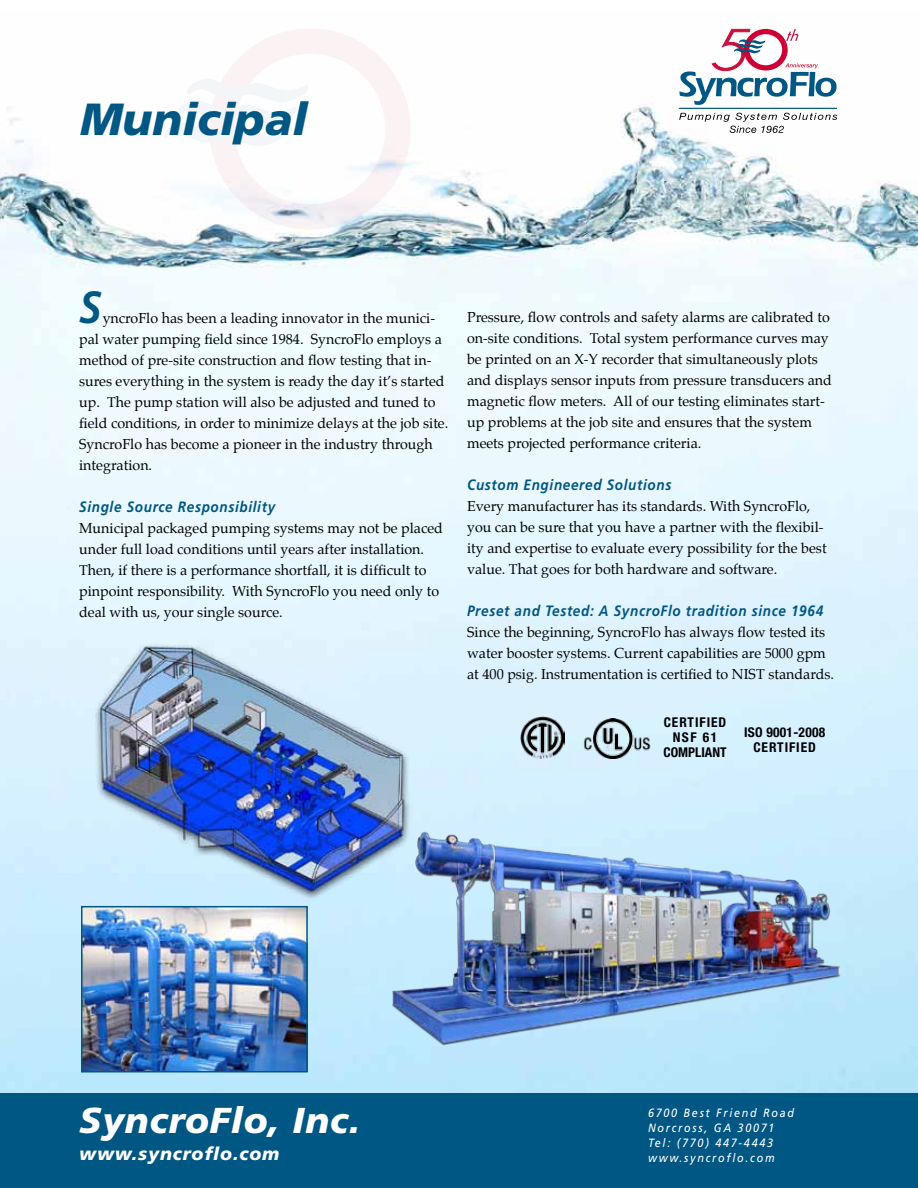
<style>
.page{position:relative;width:918px;height:1188px;background:#fff}
.page>*{position:absolute;margin:0;border:0;box-sizing:border-box;transform-origin:0 0}
.t1{font:italic 900 45px "Frutiger";color:#005783}
.t2{font:italic 700 45px "Frutiger";color:#005783;scale:.9 1}
.t3{font:italic 900 36px "Frutiger";letter-spacing:.025em;color:#fff}
.t4{font:italic 900 18px "Frutiger";letter-spacing:.05em;color:#fff}
.t5{font:italic 700 15px "Frutiger";letter-spacing:.05em;color:#005783;scale:.9 1}
.t6{font:14.25px/21px "Palatino";color:#000}
.t7{font:700 condensed 13.5px/15px "Helvetica Neue";letter-spacing:.07em;color:#000;text-align:center}
.t8{font:700 condensed 13.5px/15px "Helvetica Neue";letter-spacing:.05em;color:#000;text-align:center}
.t9{font:italic 12px/15px "Frutiger";letter-spacing:.16em;color:#fff;scale:.9 1}
</style>
<div class="page">
<img style="left:0;top:28px;width:918px;height:1066px">
<div style="left:0;top:1094px;width:918px;height:94px;background:#005783"></div>
<div style="left:209px;top:28px;width:202px;height:202px;border:25px solid #c03;border-radius:50%"></div>
<svg style="left:163px;top:77px;width:146px;height:71px"></svg>
<img style="left:95px;top:637px;width:318px;height:266px">
<img style="left:84px;top:909px;width:221px;height:160px">
<div style="left:81px;top:906px;width:227px;height:166px;border:2px solid #005783"></div>
<img style="left:520px;top:717px;width:44px;height:41px">
<img style="left:581px;top:718px;width:71px;height:40px">
<img style="left:375px;top:814px;width:480px;height:244px">
<hr style="left:679px;top:108px;width:158px;height:1px;background:#005783">
<svg style="left:679px;top:113px;width:158px;height:20px"></svg>
<svg style="left:679px;top:29px;width:158px;height:76px"></svg>
<h1 class="t1" style="left:80px;top:92px;width:229px">Municipal</h1>
<h1 class="t2" style="left:79px;top:281px;width:27px">S</h1>
<p class="t6" style="left:79px;top:308px;width:371px;text-indent:24px">yncroFlo has been a leading innovator in the munici&shy;pal water pumping field since 1984. SyncroFlo employs a method of pre-site construction and flow testing that in&shy;sures everything in the system is ready the day it’s started up. The pump station will also be adjusted and tuned to field conditions, in order to minimize delays at the job site.<br>SyncroFlo has become a pioneer in the industry through integration.</p>
<p class="t5" style="left:79px;top:498px;width:219px">Single Source Responsibility</p>
<p class="t6" style="left:79px;top:518px;width:365px">Municipal packaged pumping systems may not be placed under full load conditions until years after installation.<br>Then, if there is a performance shortfall, it is difficult to pinpoint responsibility. With SyncroFlo you need only to deal with us, your single source.</p>
<p class="t6" style="left:467px;top:307px;width:366px">Pressure, flow controls and safety alarms are calibrated to on-site conditions. Total system performance curves may be printed on an X-Y recorder that simultaneously plots and displays sensor inputs from pressure transducers and magnetic flow meters. All of our testing eliminates start&shy;up problems at the job site and ensures that the system meets projected performance criteria.</p>
<p class="t5" style="left:467px;top:476px;width:229px">Custom Engineered Solutions</p>
<p class="t6" style="left:467px;top:496px;width:361px">Every manufacturer has its standards. With SyncroFlo, you can be sure that you have a partner with the flexibil&shy;ity and expertise to evaluate every possibility for the best value. That goes for both hardware and software.</p>
<p class="t5" style="left:467px;top:602px;width:397px">Preset and Tested: A SyncroFlo tradition since 1964</p>
<p class="t6" style="left:467px;top:622px;width:368px">Since the beginning, SyncroFlo has always flow tested its water booster systems. Current capabilities are 5000 gpm at 400 psig. Instrumentation is certified to NIST standards.</p>
<p class="t7" style="left:663px;top:715px;width:65px">CERTIFIED<br>NSF 61<br>COMPLIANT</p>
<p class="t8" style="left:744px;top:725px;width:83px">ISO 9001-2008<br>CERTIFIED</p>
<h2 class="t3" style="left:79px;top:1099px;width:283px">SyncroFlo, Inc.</h2>
<p class="t4" style="left:79px;top:1143px;width:202px">www.syncroflo.com</p>
<p class="t9" style="left:648px;top:1106px;width:164px">6700 Best Friend Road<br>Norcross, GA 30071<br>Tel: (770) 447-4443 www.syncroflo.com</p>
</div>
